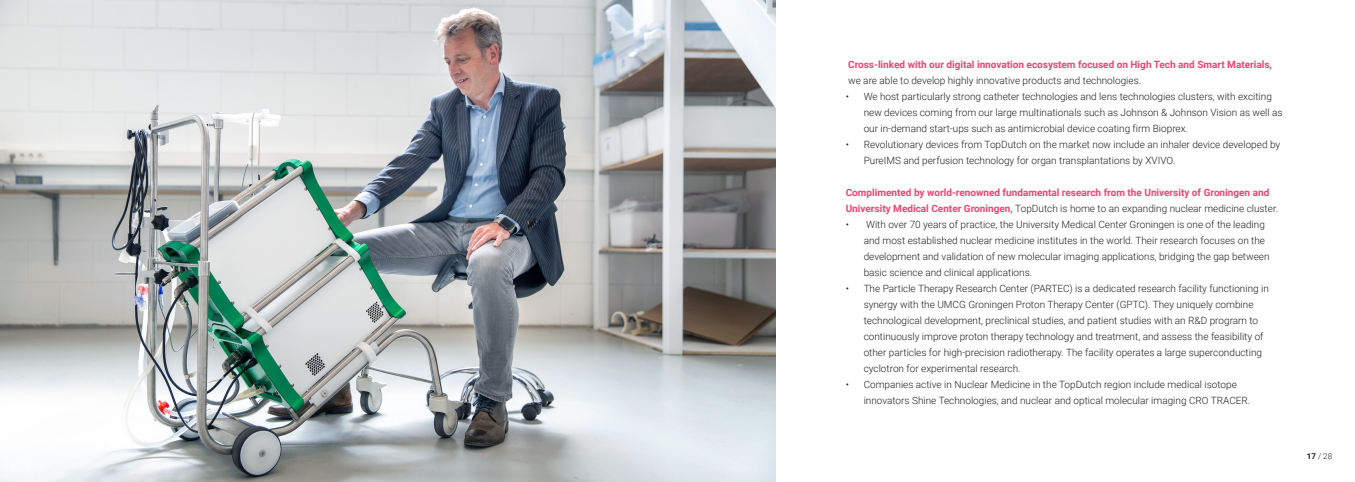
<style>
.page{position:relative;width:1355px;height:482px;background:#fff}
.page>*{position:absolute;margin:0;border:0;box-sizing:border-box;transform-origin:0 0}
.t1{font:300 10px/16px "Roboto";color:#231f20}
.t2{font:700 10px/16px "Roboto";color:#ef4471}
.t3{font:300 8px "Roboto";color:#231f20}
.s1{font-weight:300;color:#231f20}
.s2{font-weight:700}
</style>
<div class="page">
<img style="left:0;top:0;width:776px;height:482px">
<p class="t2" style="left:848px;top:56px;width:425px">Cross-linked with our digital innovation ecosystem focused on High Tech and Smart Materials, <span class="s1">we are able to develop highly innovative products and technologies.</span></p>
<p class="t1" style="left:864px;top:88px;width:420px;text-indent:-18px">• We host particularly strong catheter technologies and lens technologies clusters, with exciting new devices coming from our large multinationals such as Johnson &amp; Johnson Vision as well as our in-demand start-ups such as antimicrobial device coating firm Bioprex.</p>
<p class="t1" style="left:864px;top:136px;width:418px;text-indent:-18px">• Revolutionary devices from TopDutch on the market now include an inhaler device developed by<br>PureIMS and perfusion technology for organ transplantations by XVIVO.</p>
<p class="t2" style="left:846px;top:184px;width:434px">Complimented by world-renowned fundamental research from the University of Groningen and<br>University Medical Center Groningen, <span class="s1">TopDutch is home to an expanding nuclear medicine cluster.</span></p>
<p class="t1" style="left:864px;top:216px;width:407px;text-indent:-18px">• With over 70 years of practice, the University Medical Center Groningen is one of the leading and most established nuclear medicine institutes in the world. Their research focuses on the development and validation of new molecular imaging applications, bridging the gap between basic science and clinical applications.</p>
<p class="t1" style="left:864px;top:280px;width:407px;text-indent:-18px">• The Particle Therapy Research Center (PARTEC) is a dedicated research facility functioning in synergy with the UMCG Groningen Proton Therapy Center (GPTC). They uniquely combine technological development, preclinical studies, and patient studies with an R&amp;D program to continuously improve proton therapy technology and treatment, and assess the feasibility of other particles for high-precision radiotherapy. The facility operates a large superconducting cyclotron for experimental research.</p>
<p class="t1" style="left:864px;top:376px;width:388px;text-indent:-18px">• Companies active in Nuclear Medicine in the TopDutch region include medical isotope innovators Shine Technologies, and nuclear and optical molecular imaging CRO TRACER.</p>
<p class="t3" style="left:1307px;top:451px;width:27px"><span class="s2">17</span> / 28</p>
</div>
